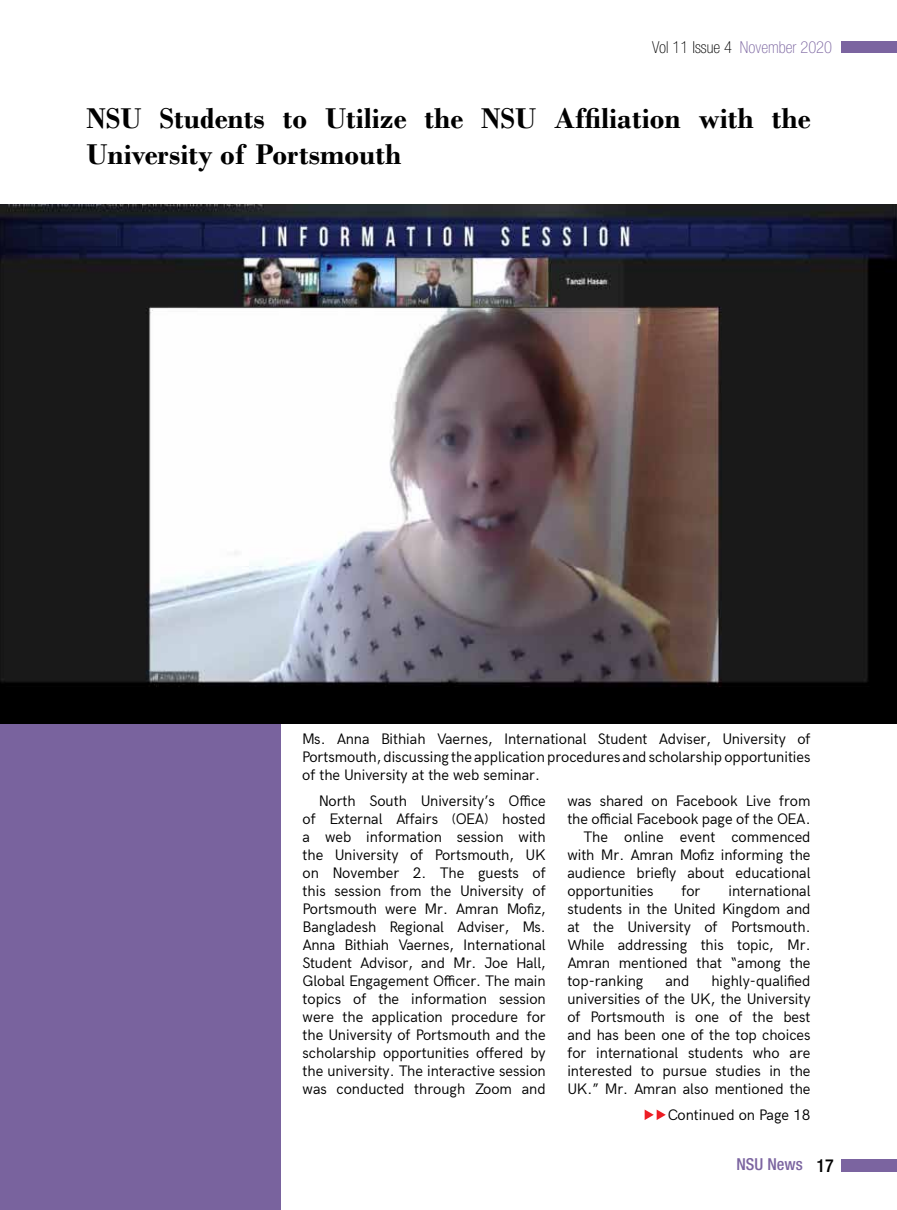
<style>
.page{position:relative;width:897px;height:1210px;background:#fff}
.page>*{position:absolute;margin:0;border:0;box-sizing:border-box;transform-origin:0 0}
.t1{font:700 30px/36px "Bodoni";color:#000}
.t2{font:100 condensed 16.5px "Helvetica Neue LT Pro";color:#7b64a0}
.t3{font:500 condensed 16.5px "Helvetica Neue LT Pro";color:#7b64a0}
.t4{font:15px/18px "Acari Sans";color:#000;text-align:justify}
.s1{color:#000}
.s2{font-size:18px;color:#000}
</style>
<div class="page">
<div style="left:840px;top:1158px;width:56px;height:13px;background:#7b64a0"></div>
<div style="left:840px;top:41px;width:56px;height:11px;background:#7b64a0"></div>
<div style="left:0;top:448px;width:281px;height:762px;background:#79639e"></div>
<img style="left:0;top:205px;width:896px;height:518px">
<svg style="left:644px;top:1109px;width:21px;height:11px"></svg>
<p class="t2" style="left:652px;top:38px;width:181px"><span class="s1">Vol 11 Issue 4</span> November 2020</p>
<h1 class="t1" style="left:86px;top:100px;width:725px">NSU Students to Utilize the NSU Affiliation with the<br>University of Portsmouth</h1>
<p class="t4" style="left:302px;top:729px;width:509px">Ms. Anna Bithiah Vaernes, International Student Adviser, University of Portsmouth, discussing the application procedures and scholarship opportunities of the University at the web seminar.</p>
<p class="t4" style="left:302px;top:790px;width:245px;text-indent:16px">North South University’s Office of External Affairs (OEA) hosted a web information session with the University of Portsmouth, UK on November 2. The guests of this session from the University of Portsmouth were Mr. Amran Mofiz, Bangladesh Regional Adviser, Ms.<br>Anna Bithiah Vaernes, International Student Advisor, and Mr. Joe Hall, Global Engagement Officer. The main topics of the information session were the application procedure for the University of Portsmouth and the scholarship opportunities offered by the university. The interactive session was conducted through Zoom and</p>
<p class="t4" style="left:567px;top:790px;width:244px">was shared on Facebook Live from</p>
<p class="t4" style="left:567px;top:808px;width:245px">the official Facebook page of the OEA.</p>
<p class="t4" style="left:583px;top:826px;width:228px">The online event commenced</p>
<p class="t4" style="left:567px;top:844px;width:244px">with Mr. Amran Mofiz informing the</p>
<p class="t4" style="left:567px;top:862px;width:244px">audience briefly about educational</p>
<p class="t4" style="left:567px;top:880px;width:88px">opportunities</p>
<p class="t4" style="left:681px;top:880px;width:20px">for</p>
<p class="t4" style="left:567px;top:880px;width:245px;text-indent:161px">international students in the United Kingdom and at the University of Portsmouth.<br>While addressing this topic, Mr.<br>Amran mentioned that “among the top-ranking</p>
<p class="t4" style="left:567px;top:970px;width:245px;text-indent:144px">highly-qualified universities of the UK, the University of Portsmouth is one of the best and has been one of the top choices for international students who are interested to pursue studies in the UK.” Mr. Amran also mentioned the</p>
<p class="t4" style="left:667px;top:1104px;width:144px">Continued on Page 18</p>
<p class="t4" style="left:665px;top:970px;width:25px">and</p>
<p class="t3" style="left:736px;top:1154px;width:99px">NSU News <span class="s2">17</span></p>
</div>
